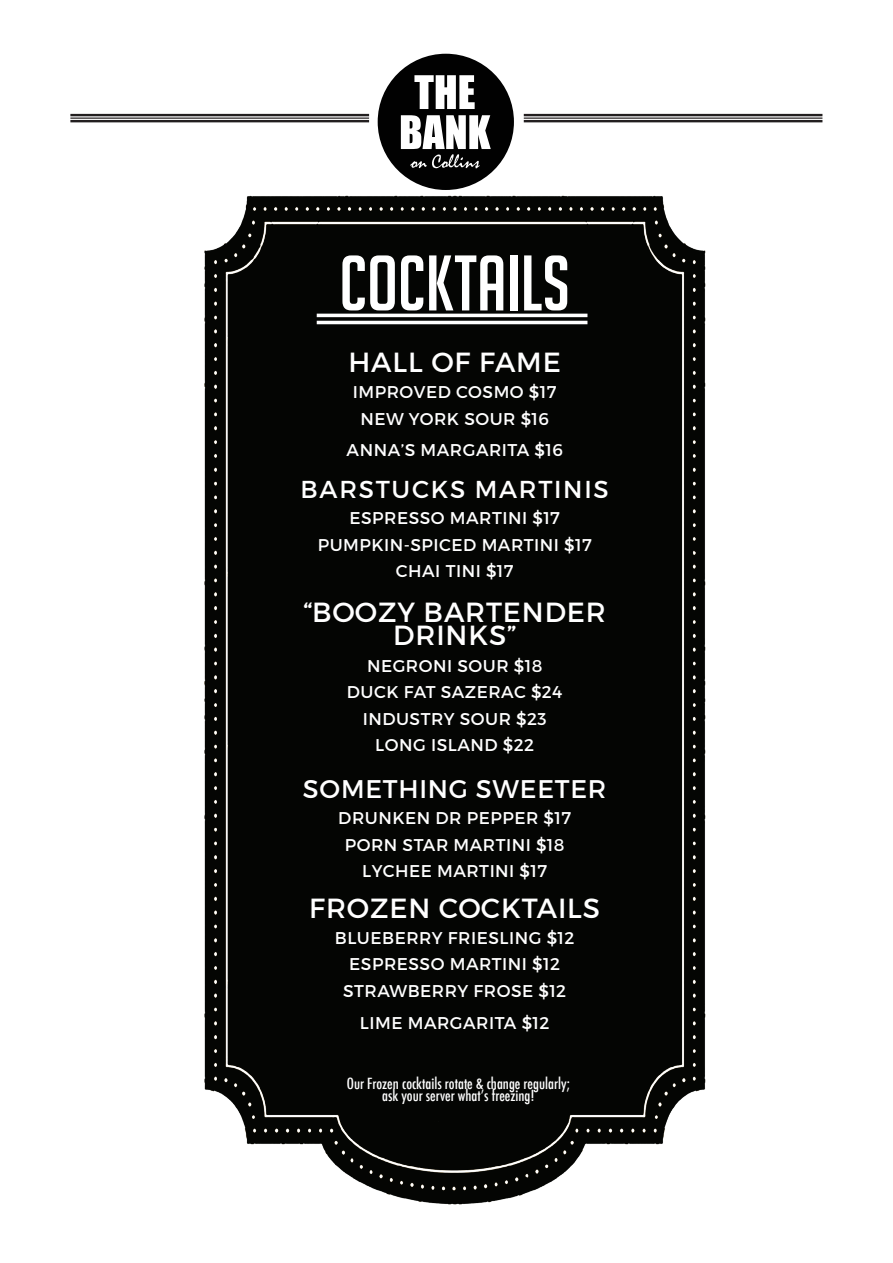
<style>
.page{position:relative;width:893px;height:1263px;background:#fff}
.page>*{position:absolute;margin:0;border:0;box-sizing:border-box;transform-origin:0 0}
.t1{font:76.65px "Big Noodle Titling";color:#fff}
.t2{font:27.6px/23.4px "Montserrat";letter-spacing:.03em;color:#fff;text-align:center}
.t3{font:25.5px "Montserrat";letter-spacing:.03em;color:#fff}
.t4{font:24.45px "Montserrat";letter-spacing:.07em;color:#fff}
.t5{font:17.1px/26.4px "Montserrat";letter-spacing:.03em;color:#fff;text-align:center}
.t6{font:500 condensed 15px/12px "Futura";color:#fff;text-align:center}
</style>
<div class="page">
<hr style="left:70px;top:114px;width:299px;height:2px;background:#231f20">
<hr style="left:70px;top:118px;width:299px;height:1px;background:#231f20">
<hr style="left:70px;top:120px;width:299px;height:2px;background:#231f20">
<hr style="left:524px;top:114px;width:298px;height:2px;background:#231f20">
<hr style="left:524px;top:118px;width:298px;height:1px;background:#231f20">
<hr style="left:524px;top:120px;width:298px;height:2px;background:#231f20">
<div style="left:378px;top:54px;width:136px;height:136px;background:#010101;border-radius:50%"></div>
<svg style="left:414px;top:75px;width:61px;height:34px"></svg>
<svg style="left:401px;top:115px;width:90px;height:53px"></svg>
<img style="left:204px;top:195px;width:502px;height:1010px">
<hr style="left:317px;top:314px;width:270px;height:3px;background:#fff">
<hr style="left:317px;top:321px;width:270px;height:3px;background:#fff">
<h1 class="t1" style="left:339px;top:242px;width:232px">COCKTAILS</h1>
<h2 class="t2" style="left:348px;top:350px;width:214px">HALL OF FAME</h2>
<p class="t5" style="left:353px;top:379px;width:205px">IMPROVED COSMO $17<br>NEW YORK SOUR $16</p>
<p class="t5" style="left:347px;top:437px;width:218px">ANNA’S MARGARITA $16</p>
<h3 class="t4" style="left:301px;top:474px;width:310px">BARSTUCKS MARTINIS</h3>
<p class="t5" style="left:318px;top:505px;width:275px">ESPRESSO MARTINI $17<br>PUMPKIN-SPICED MARTINI $17<br>CHAI TINI $17</p>
<h2 class="t2" style="left:303px;top:600px;width:304px">“BOOZY BARTENDER<br>DRINKS”</h2>
<p class="t5" style="left:347px;top:652px;width:217px">NEGRONI SOUR $18<br>DUCK FAT SAZERAC $24<br>INDUSTRY SOUR $23<br>LONG ISLAND $22</p>
<h3 class="t3" style="left:303px;top:773px;width:305px">SOMETHING SWEETER</h3>
<p class="t5" style="left:338px;top:805px;width:234px">DRUNKEN DR PEPPER $17<br>PORN STAR MARTINI $18<br>LYCHEE MARTINI $17</p>
<h2 class="t2" style="left:309px;top:896px;width:292px">FROZEN COCKTAILS</h2>
<p class="t5" style="left:335px;top:925px;width:241px">BLUEBERRY FRIESLING $12<br>ESPRESSO MARTINI $12<br>STRAWBERRY FROSE $12</p>
<p class="t5" style="left:360px;top:1009px;width:191px">LIME MARGARITA $12</p>
<p class="t6" style="left:347px;top:1077px;width:225px">Our Frozen cocktails rotate &amp; change regularly; ask your server what’s freezing!</p>
</div>
